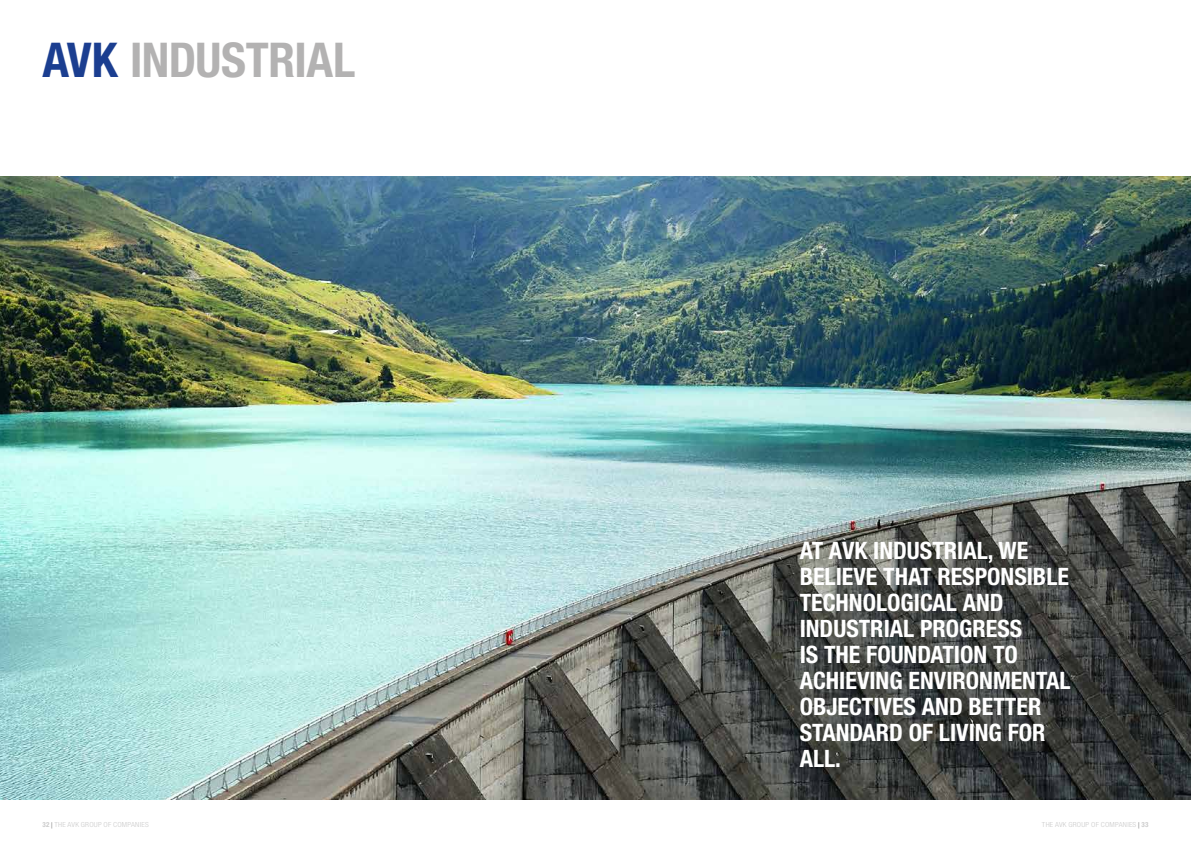
<style>
.page{position:relative;width:1191px;height:842px;background:#fff}
.page>*{position:absolute;margin:0;border:0;box-sizing:border-box;transform-origin:0 0}
.t1{font:700 condensed 48px "Helvetica Neue LT Pro";letter-spacing:-.005em;color:#b3b2b2}
.t2{font:700 condensed 24px/26px "Helvetica Neue LT Pro";color:#fff}
.t3{font:300 condensed 7px "Helvetica Neue LT Pro";letter-spacing:.035em;color:#cacaca;scale:1.1 1}
.s1{color:#1b3e90}
.s2{font-weight:700}
.s3{font-family:"Times New Roman";font-weight:700;font-stretch:normal;color:#706f6f}
</style>
<div class="page">
<img style="left:0;top:176px;width:1191px;height:623px">
<h1 class="t1" style="left:43px;top:31px;width:314px"><span class="s1">AVK</span> INDUSTRIAL</h1>
<p class="t2" style="left:799px;top:537px;width:273px">AT AVK INDUSTRIAL, WE<br>BELIEVE THAT RESPONSIBLE<br>TECHNOLOGICAL AND<br>INDUSTRIAL PROGRESS<br>IS THE FOUNDATION TO<br>ACHIEVING ENVIRONMENTAL<br>OBJECTIVES AND BETTER<br>STANDARD OF LIVING FOR<br>ALL.</p>
<p class="t3" style="left:43px;top:821px;width:98px"><span class="s2">32</span> <span class="s3">|</span> THE AVK GROUP OF COMPANIES</p>
<p class="t3" style="left:1042px;top:821px;width:98px">THE AVK GROUP OF COMPANIES <span class="s3">|</span> <span class="s2">33</span></p>
</div>
